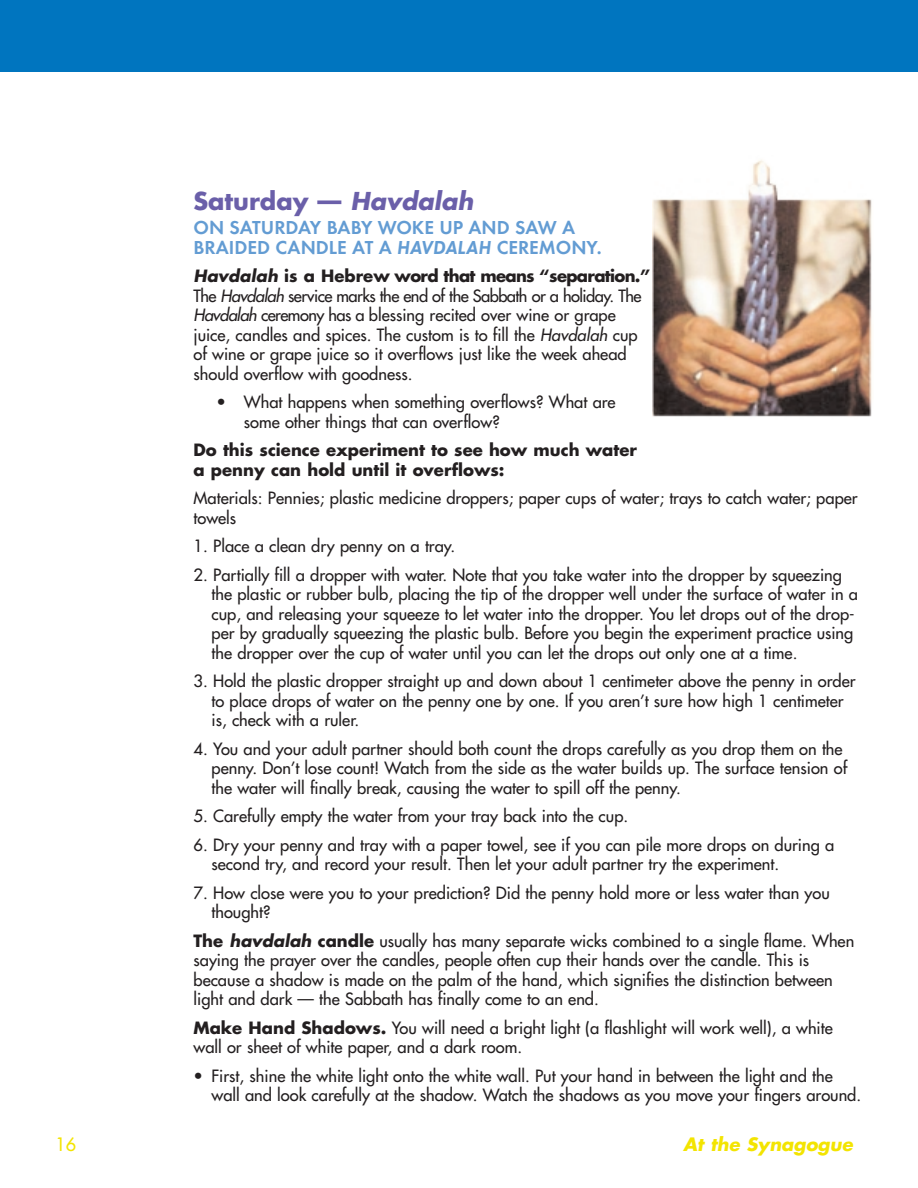
<style>
.page{position:relative;width:918px;height:1188px;background:#fff}
.page>*{position:absolute;margin:0;border:0;box-sizing:border-box;transform-origin:0 0}
.t1{font:700 24px "Futura";color:#6a5fa9}
.t2{font:600 19.5px/19.5px "Futura T";color:#639cd3}
.t3{font:italic 700 18px "Futura";color:#f3e401}
.t4{font:18px "Futura";color:#f3e401}
.t5{font:16.5px/19.5px "Futura";color:#231f20}
.t6{font:700 16.5px/19.5px "Futura";color:#231f20}
.s1{font-style:italic}
.s2{font-weight:700;font-style:italic}
.s3{font-weight:700}
</style>
<div class="page">
<div style="left:0;top:0;width:918px;height:72px;background:#0075bf"></div>
<img style="left:653px;top:160px;width:219px;height:257px">
<h1 class="t1" style="left:194px;top:190px;width:281px">Saturday — <span class="s1">Havdalah</span></h1>
<p class="t2" style="left:194px;top:219px;width:410px">ON SATURDAY BABY WOKE UP AND SAW A<br>BRAIDED CANDLE AT A <span class="s1">HAVDALAH</span> CEREMONY.</p>
<p class="t5" style="left:193px;top:268px;width:458px"><span class="s2">Havdalah</span> <span class="s3">is a Hebrew word that means “separation.” </span>The <span class="s1">Havdalah</span> service marks the end of the Sabbath or a holiday. The <span class="s1">Havdalah</span> ceremony has a blessing recited over wine or grape juice, candles and spices. The custom is to fill the <span class="s1">Havdalah</span> cup of wine or grape juice so it overflows just like the week ahead should overflow with goodness.</p>
<p class="t5" style="left:244px;top:394px;width:373px;text-indent:-27px">• What happens when something overflows? What are some other things that can overflow?</p>
<p class="t6" style="left:194px;top:442px;width:445px">Do this science experiment to see how much water a penny can hold until it overflows:</p>
<p class="t5" style="left:194px;top:490px;width:666px">Materials: Pennies; plastic medicine droppers; paper cups of water; trays to catch water; paper towels</p>
<p class="t5" style="left:194px;top:538px;width:263px">1. Place a clean dry penny on a tray.</p>
<p class="t5" style="left:211px;top:566px;width:648px;text-indent:-18px">2. Partially fill a dropper with water. Note that you take water into the dropper by squeezing the plastic or rubber bulb, placing the tip of the dropper well under the surface of water in a cup, and releasing your squeeze to let water into the dropper. You let drops out of the drop&shy;per by gradually squeezing the plastic bulb. Before you begin the experiment practice using the dropper over the cup of water until you can let the drops out only one at a time.</p>
<p class="t5" style="left:211px;top:673px;width:646px;text-indent:-18px">3. Hold the plastic dropper straight up and down about 1 centimeter above the penny in order to place drops of water on the penny one by one. If you aren’t sure how high 1 centimeter is, check with a ruler.</p>
<p class="t5" style="left:211px;top:740px;width:637px;text-indent:-18px">4. You and your adult partner should both count the drops carefully as you drop them on the penny. Don’t lose count! Watch from the side as the water builds up. The surface tension of the water will finally break, causing the water to spill off the penny.</p>
<p class="t5" style="left:194px;top:808px;width:436px">5. Carefully empty the water from your tray back into the cup.</p>
<p class="t5" style="left:211px;top:836px;width:624px;text-indent:-18px">6. Dry your penny and tray with a paper towel, see if you can pile more drops on during a second try, and record your result. Then let your adult partner try the experiment.</p>
<p class="t5" style="left:211px;top:884px;width:620px;text-indent:-18px">7. How close were you to your prediction? Did the penny hold more or less water than you thought?</p>
<p class="t5" style="left:193px;top:932px;width:662px"><span class="s3">The</span> <span class="s2">havdalah</span> <span class="s3">candle</span> usually has many separate wicks combined to a single flame. When saying the prayer over the candles, people often cup their hands over the candle. This is because a shadow is made on the palm of the hand, which signifies the distinction between light and dark — the Sabbath has finally come to an end.</p>
<p class="t5" style="left:194px;top:1019px;width:641px"><span class="s3">Make Hand Shadows.</span> You will need a bright light (a flashlight will work well), a white wall or sheet of white paper, and a dark room.</p>
<p class="t5" style="left:212px;top:1067px;width:651px;text-indent:-18px">• First, shine the white light onto the white wall. Put your hand in between the light and the wall and look carefully at the shadow. Watch the shadows as you move your fingers around.</p>
<p class="t4" style="left:56px;top:1135px;width:22px">16</p>
<p class="t3" style="left:683px;top:1136px;width:171px">At the Synagogue</p>
</div>
